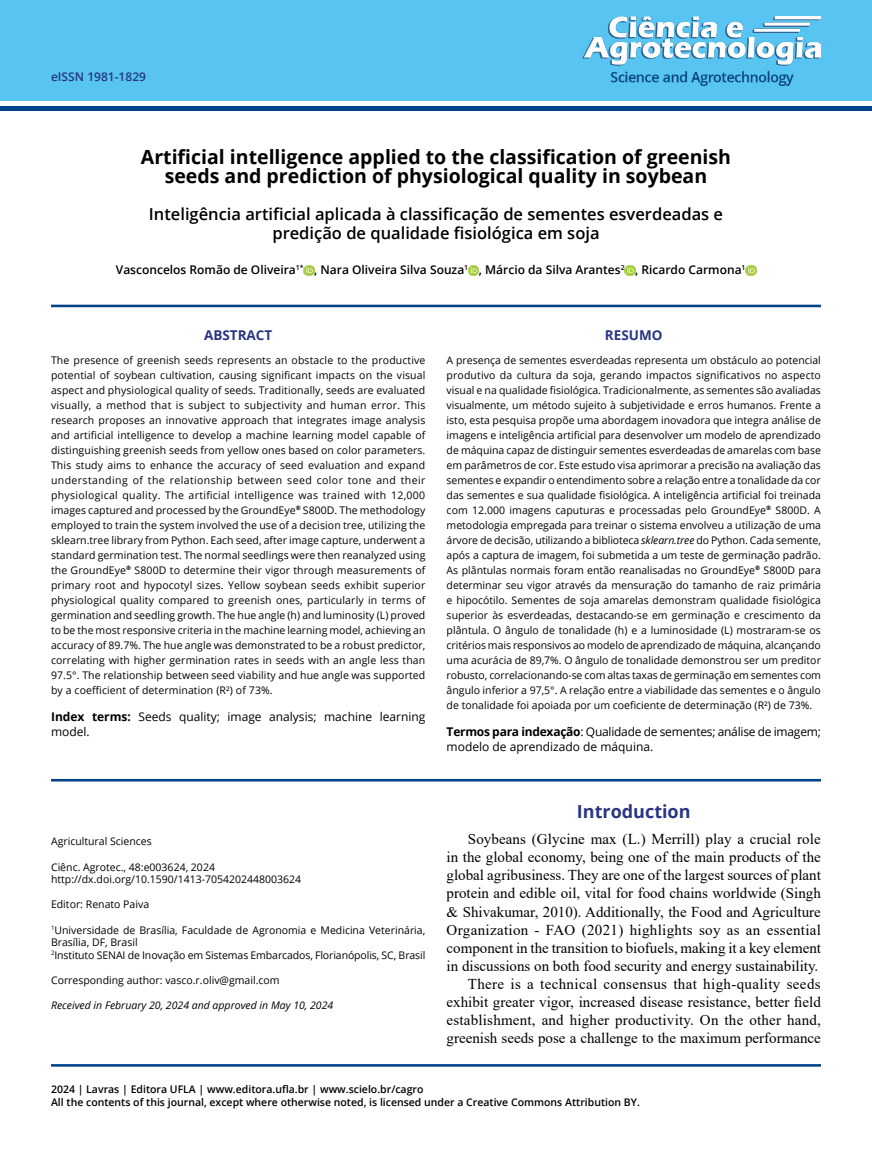
<style>
.page{position:relative;width:872px;height:1149px;background:#fff}
.page>*{position:absolute;margin:0;border:0;box-sizing:border-box;transform-origin:0 0}
.t1{font:700 19.5px/19.5px "Open Sans";color:#000;text-align:center}
.t2{font:700 18px "Open Sans";color:#283583}
.t3{font:600 16.5px/19.5px "Open Sans";color:#000;text-align:center}
.t4{font:15px/18px "Times New Roman";color:#000;text-align:right}
.t5{font:700 13.5px "Open Sans";color:#283583}
.t6{font:600 12px "Open Sans";color:#000}
.t7{font:12px/14.4px "Open Sans";letter-spacing:-.02em;color:#000}
.t8{font:12px/14.4px "Open Sans";color:#000}
.t9{font:600 12px "Open Sans";color:#283583}
.t10{font:10.5px/15px "Open Sans";color:#000}
.t11{font:600 10.5px/12.6px "Open Sans";color:#000}
.t12{font:italic 10.5px "Open Sans";color:#000}
.s1{font-weight:700}
.s2{font-style:italic}
</style>
<div class="page">
<div style="left:0;top:0;width:872px;height:100px;background:#57c4f1"></div>
<div style="left:0;top:106px;width:872px;height:5px;background:#004288"></div>
<img style="left:583px;top:17px;width:238px;height:68px">
<hr style="left:51px;top:1063px;width:770px;height:3px;background:#004288">
<hr style="left:51px;top:778px;width:770px;height:3px;background:#004288">
<hr style="left:51px;top:304px;width:770px;height:3px;background:#004288">
<svg style="left:304px;top:265px;width:10px;height:10px"></svg>
<svg style="left:468px;top:265px;width:11px;height:10px"></svg>
<svg style="left:624px;top:265px;width:11px;height:10px"></svg>
<svg style="left:745px;top:265px;width:11px;height:10px"></svg>
<p class="t9" style="left:51px;top:69px;width:96px">eISSN 1981-1829</p>
<h1 class="t1" style="left:141px;top:146px;width:591px">Artificial intelligence applied to the classification of greenish seeds and prediction of physiological quality in soybean</h1>
<h3 class="t3" style="left:149px;top:204px;width:576px">Inteligência artificial aplicada à classificação de sementes esverdeadas e predição de qualidade fisiológica em soja</h3>
<p class="t6" style="left:116px;top:262px;width:631px">Vasconcelos Romão de Oliveira<sup>1*</sup> , Nara Oliveira Silva Souza<sup>1</sup> , Márcio da Silva Arantes<sup>2</sup> , Ricardo Carmona<sup>1</sup></p>
<p class="t5" style="left:204px;top:325px;width:70px">ABSTRACT</p>
<p class="t10" style="left:51px;top:352px;width:376px;text-align:justify">The presence of greenish seeds represents an obstacle to the productive potential of soybean cultivation, causing significant impacts on the visual aspect and physiological quality of seeds. Traditionally, seeds are evaluated visually, a method that is subject to subjectivity and human error. This research proposes an innovative approach that integrates image analysis and artificial intelligence to develop a machine learning model capable of distinguishing greenish seeds from yellow ones based on color parameters.<br>This study aims to enhance the accuracy of seed evaluation and expand understanding of the relationship between seed color tone and their physiological quality. The artificial intelligence was trained with 12,000 images captured and processed by the GroundEye<sup>®</sup> S800D. The methodology employed to train the system involved the use of a decision tree, utilizing the sklearn.tree library from Python. Each seed, after image capture, underwent a standard germination test. The normal seedlings were then reanalyzed using the GroundEye<sup>®</sup> S800D to determine their vigor through measurements of primary root and hypocotyl sizes. Yellow soybean seeds exhibit superior physiological quality compared to greenish ones, particularly in terms of germination and seedling growth. The hue angle (h) and luminosity (L) proved to be the most responsive criteria in the machine learning model, achieving an accuracy of 89.7%. The hue angle was demonstrated to be a robust predictor, correlating with higher germination rates in seeds with an angle less than 97.5°. The relationship between seed viability and hue angle was supported by a coefficient of determination (R²) of 73%.</p>
<p class="t8" style="left:51px;top:709px;width:376px"><span class="s1">Index terms:</span> Seeds quality; image analysis; machine learning model.</p>
<p class="t10" style="left:51px;top:833px;width:102px">Agricultural Sciences</p>
<p class="t10" style="left:51px;top:860px;width:252px;line-height:12.6px">Ciênc. Agrotec., 48:e003624, 2024 http://dx.doi.org/10.1590/1413-7054202448003624</p>
<p class="t10" style="left:51px;top:896px;width:100px">Editor: Renato Paiva</p>
<p class="t10" style="left:51px;top:923px;width:376px;line-height:12.6px"><sup>1</sup>Universidade de Brasília, Faculdade de Agronomia e Medicina Veterinária,<br>Brasília, DF, Brasil<br><sup>2</sup>Instituto SENAI de Inovação em Sistemas Embarcados, Florianópolis, SC, Brasil</p>
<p class="t10" style="left:51px;top:972px;width:230px">Corresponding author: vasco.r.oliv@gmail.com</p>
<p class="t12" style="left:51px;top:998px;width:284px">Received in February 20, 2024 and approved in May 10, 2024</p>
<p class="t5" style="left:605px;top:325px;width:59px">RESUMO</p>
<p class="t10" style="left:446px;top:352px;width:376px;text-align:justify">A presença de sementes esverdeadas representa um obstáculo ao potencial produtivo da cultura da soja, gerando impactos significativos no aspecto visual e na qualidade fisiológica. Tradicionalmente, as sementes são avaliadas visualmente, um método sujeito à subjetividade e erros humanos. Frente a isto, esta pesquisa propõe uma abordagem inovadora que integra análise de imagens e inteligência artificial para desenvolver um modelo de aprendizado de máquina capaz de distinguir sementes esverdeadas de amarelas com base em parâmetros de cor. Este estudo visa aprimorar a precisão na avaliação das sementes e expandir o entendimento sobre a relação entre a tonalidade da cor das sementes e sua qualidade fisiológica. A inteligência artificial foi treinada com 12.000 imagens caputuras e processadas pelo GroundEye<sup>®</sup> S800D. A metodologia empregada para treinar o sistema envolveu a utilização de uma árvore de decisão, utilizando a biblioteca <span class="s2">sklearn.tree</span> do Python. Cada semente, após a captura de imagem, foi submetida a um teste de germinação padrão.<br>As plântulas normais foram então reanalisadas no GroundEye<sup>®</sup> S800D para determinar seu vigor através da mensuração do tamanho de raiz primária e hipocótilo. Sementes de soja amarelas demonstram qualidade fisiológica superior às esverdeadas, destacando-se em germinação e crescimento da plântula. O ângulo de tonalidade (h) e a luminosidade (L) mostraram-se os critérios mais responsivos ao modelo de aprendizado de máquina, alcançando uma acurácia de 89,7%. O ângulo de tonalidade demonstrou ser um preditor robusto, correlacionando-se com altas taxas de germinação em sementes com ângulo inferior a 97,5°. A relação entre a viabilidade das sementes e o ângulo de tonalidade foi apoiada por um coeficiente de determinação (R²) de 73%.</p>
<p class="t7" style="left:446px;top:724px;width:376px"><span class="s1">Termos para indexação</span>: Qualidade de sementes; análise de imagem; modelo de aprendizado de máquina.</p>
<h2 class="t2" style="left:577px;top:798px;width:115px">Introduction</h2>
<p class="t4" style="left:446px;top:829px;width:376px">Soybeans (Glycine max (L.) Merrill) play a crucial role<br>in the global economy, being one of the main products of the global agribusiness. They are one of the largest sources of plant protein and edible oil, vital for food chains worldwide (Singh &amp; Shivakumar, 2010). Additionally, the Food and Agriculture Organization - FAO (2021) highlights soy as an essential component in the transition to biofuels, making it a key element in discussions on both food security and energy sustainability.<br>There is a technical consensus that high-quality seeds exhibit greater vigor, increased disease resistance, better field establishment, and higher productivity. On the other hand, greenish seeds pose a challenge to the maximum performance</p>
<p class="t11" style="left:51px;top:1082px;width:590px">2024 | Lavras | Editora UFLA | www.editora.ufla.br | www.scielo.br/cagro<br>All the contents of this journal, except where otherwise noted, is licensed under a Creative Commons Attribution BY.</p>
</div>
